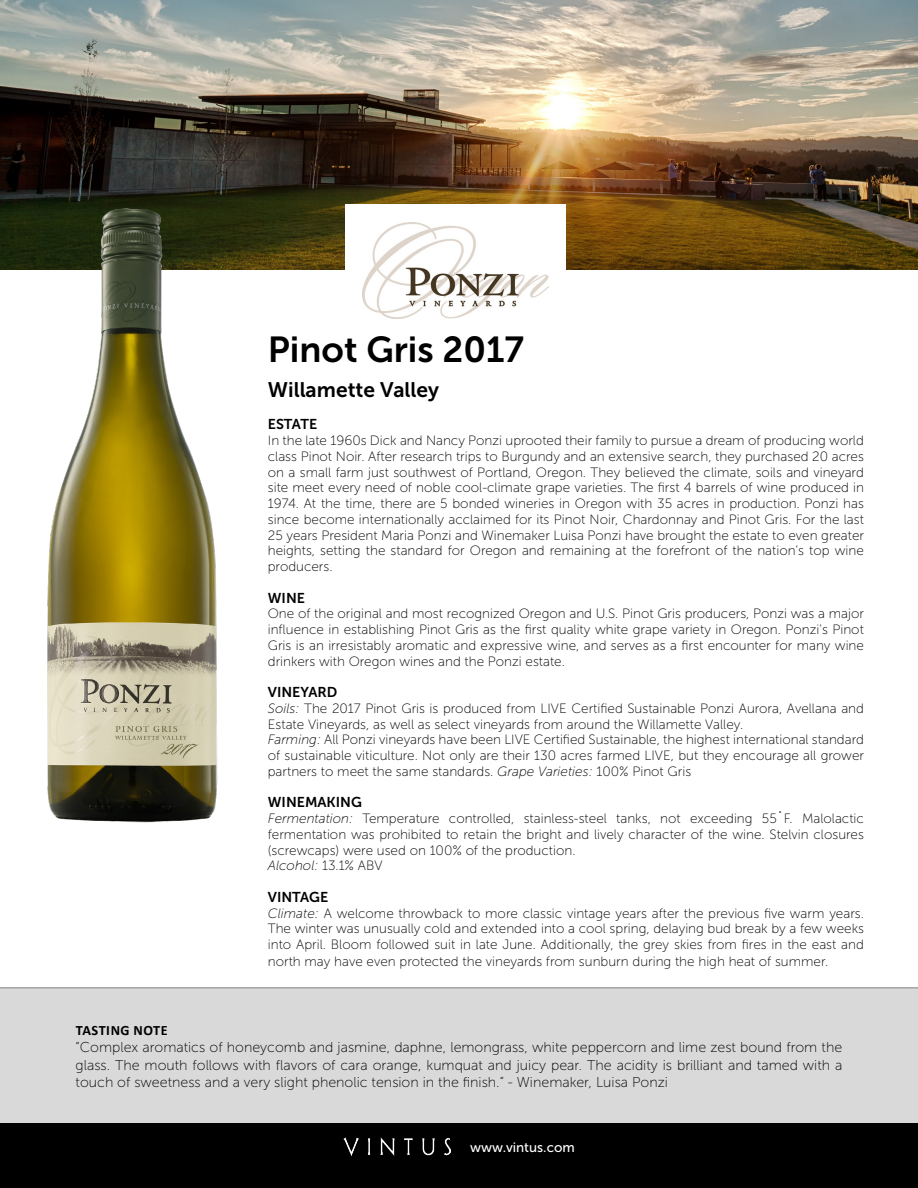
<style>
.page{position:relative;width:918px;height:1188px;background:#fff}
.page>*{position:absolute;margin:0;border:0;box-sizing:border-box;transform-origin:0 0}
.t1{font:36px "Museo Sans 700";color:#000}
.t2{font:21px "Museo Sans 700";color:#000}
.t3{font:14.25px/17.1px "Museo Sans 100";color:#000;text-align:justify}
.t4{font:14.25px "Museo Sans 700";color:#000}
.t5{font:700 14.25px "Calibri";letter-spacing:.04em;color:#000}
.t6{font:13.5px/15.8px "Museo Sans 100";color:#000;text-align:justify}
.t7{font:13.5px "Museo Sans 500";color:#fff}
.s1{font-style:italic}
</style>
<div class="page">
<img style="left:0;top:0;width:918px;height:270px">
<div style="left:345px;top:205px;width:221px;height:118px;background:#fff"></div>
<img style="left:363px;top:222px;width:185px;height:97px">
<div style="left:0;top:1123px;width:918px;height:65px;background:#000"></div>
<img style="left:343px;top:1138px;width:108px;height:18px">
<div style="left:0;top:988px;width:918px;height:135px;background:#d9d9d9"></div>
<hr style="left:0;top:987px;width:918px;height:1px;background:#7e7e7e">
<img style="left:34px;top:199px;width:195px;height:624px">
<h1 class="t1" style="left:268px;top:330px;width:258px">Pinot Gris 2017</h1>
<h2 class="t2" style="left:268px;top:378px;width:173px">Willamette Valley</h2>
<p class="t4" style="left:268px;top:417px;width:51px">ESTATE</p>
<p class="t6" style="left:268px;top:433px;width:598px">In the late 1960s Dick and Nancy Ponzi uprooted their family to pursue a dream of producing world class Pinot Noir. After research trips to Burgundy and an extensive search, they purchased 20 acres on a small farm just southwest of Portland, Oregon. They believed the climate, soils and vineyard site meet every need of noble cool-climate grape varieties. The first 4 barrels of wine produced in 1974. At the time, there are 5 bonded wineries in Oregon with 35 acres in production. Ponzi has since become internationally acclaimed for its Pinot Noir, Chardonnay and Pinot Gris. For the last 25 years President Maria Ponzi and Winemaker Luisa Ponzi have brought the estate to even greater heights, setting the standard for Oregon and remaining at the forefront of the nation’s top wine producers.</p>
<p class="t4" style="left:268px;top:590px;width:39px">WINE</p>
<p class="t6" style="left:268px;top:606px;width:598px">One of the original and most recognized Oregon and U.S. Pinot Gris producers, Ponzi was a major influence in establishing Pinot Gris as the first quality white grape variety in Oregon. Ponzi's Pinot Gris is an irresistably aromatic and expressive wine, and serves as a first encounter for many wine drinkers with Oregon wines and the Ponzi estate.</p>
<p class="t4" style="left:268px;top:684px;width:71px">VINEYARD</p>
<p class="t6" style="left:268px;top:701px;width:598px;text-align:left"><span class="s1">Soils:</span> The 2017 Pinot Gris is produced from LIVE Certified Sustainable Ponzi Aurora, Avellana and Estate Vineyards, as well as select vineyards from around the Willamette Valley.<br><span class="s1">Farming:</span> All Ponzi vineyards have been LIVE Certified Sustainable, the highest international standard of sustainable viticulture. Not only are their 130 acres farmed LIVE, but they encourage all grower partners to meet the same standards. <span class="s1">Grape Varieties:</span> 100% Pinot Gris</p>
<p class="t4" style="left:268px;top:795px;width:96px">WINEMAKING</p>
<p class="t6" style="left:268px;top:811px;width:598px;text-align:left"><span class="s1">Fermentation:</span> Temperature controlled, stainless-steel tanks, not exceeding 55˚F. Malolactic fermentation was prohibited to retain the bright and lively character of the wine. Stelvin closures (screwcaps) were used on 100% of the production.<br><span class="s1">Alcohol:</span> 13.1% ABV</p>
<p class="t4" style="left:268px;top:889px;width:62px">VINTAGE</p>
<p class="t6" style="left:268px;top:905px;width:598px"><span class="s1">Climate:</span> A welcome throwback to more classic vintage years after the previous five warm years.<br>The winter was unusually cold and extended into a cool spring, delaying bud break by a few weeks into April. Bloom followed suit in late June. Additionally, the grey skies from fires in the east and</p>
<p class="t6" style="left:268px;top:954px;width:562px">north may have even protected the vineyards from sunburn during the high heat of summer.</p>
<p class="t5" style="left:76px;top:1021px;width:94px">TASTING NOTE</p>
<p class="t3" style="left:76px;top:1039px;width:768px">“Complex aromatics of honeycomb and jasmine, daphne, lemongrass, white peppercorn and lime zest bound from the glass. The mouth follows with flavors of cara orange, kumquat and juicy pear. The acidity is brilliant and tamed with a touch of sweetness and a very slight phenolic tension in the finish.” - Winemaker, Luisa Ponzi</p>
<p class="t7" style="left:470px;top:1140px;width:106px">www.vintus.com</p>
</div>
